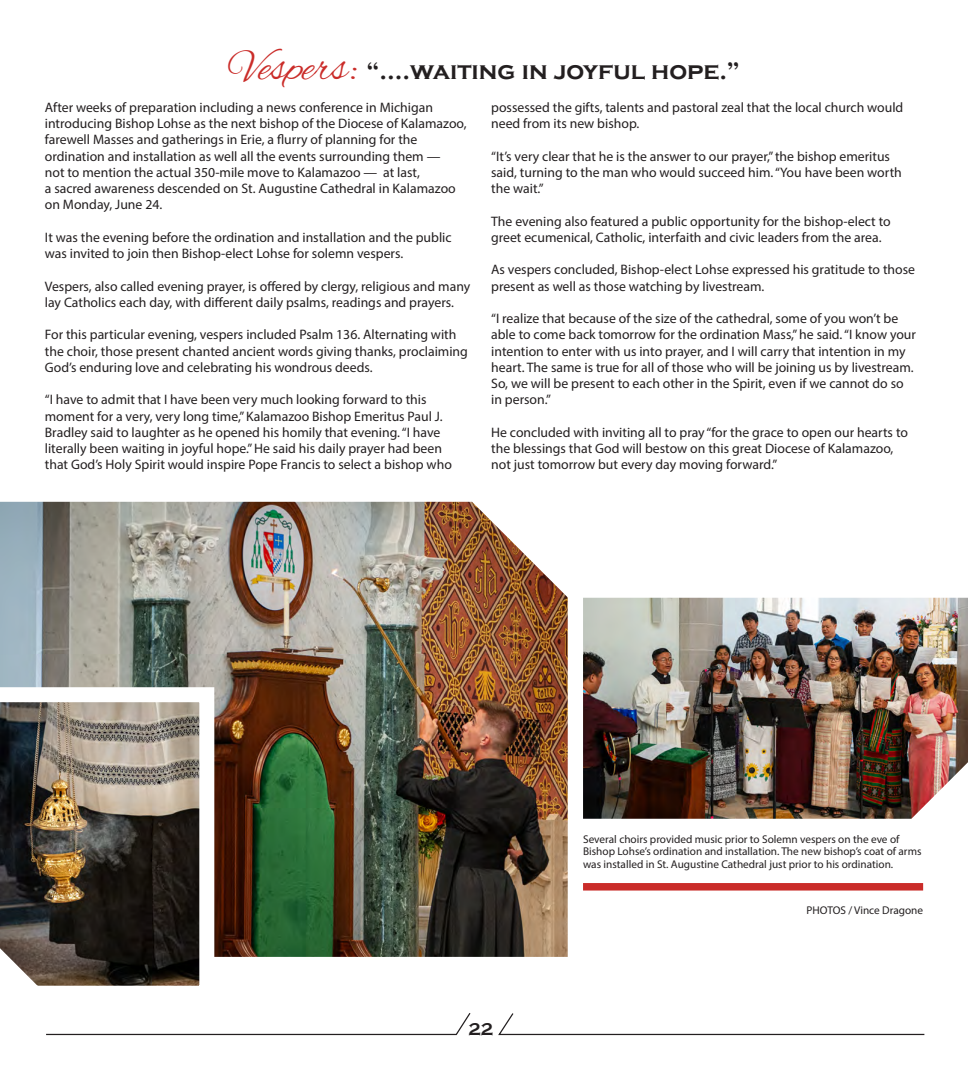
<style>
.page{position:relative;width:968px;height:1080px;background:#fff}
.page>*{position:absolute;margin:0;border:0;box-sizing:border-box;transform-origin:0 0}
.t1{font:700 25px "Copperplate Gothic";color:#231f20}
.t2{font:700 17.5px "Copperplate Gothic";color:#231f20}
.t3{font:13.75px/16.2px "Myriad Pro";color:#231f20}
.t4{font:11.25px/12.5px "Myriad Pro";color:#231f20}
.s1{font-family:"Alex Brush";font-weight:400;font-size:43.88px;color:#ca2c29}
</style>
<div class="page">
<svg style="left:46px;top:1013px;width:425px;height:23px"></svg>
<svg style="left:498px;top:1013px;width:427px;height:23px"></svg>
<img style="left:0;top:502px;width:567px;height:455px">
<div style="left:583px;top:883px;width:340px;height:8px;background:#ca2c29"></div>
<img style="left:583px;top:598px;width:385px;height:221px">
<img style="left:0;top:680px;width:222px;height:306px">
<p class="t1" style="left:229px;top:57px;width:512px"><span class="s1">Vespers:</span> “….waiting in joyful hope.”</p>
<p class="t3" style="left:491px;top:99px;width:413px">possessed the gifts, talents and pastoral zeal that the local church would need from its new bishop.</p>
<p class="t3" style="left:491px;top:148px;width:400px">“It’s very clear that he is the answer to our prayer,” the bishop emeritus</p>
<p class="t3" style="left:491px;top:164px;width:412px">said, turning to the man who would succeed him. “You have been worth</p>
<p class="t3" style="left:491px;top:180px;width:54px">the wait.”</p>
<p class="t3" style="left:491px;top:213px;width:401px">The evening also featured a public opportunity for the bishop-elect to</p>
<p class="t3" style="left:491px;top:229px;width:392px">greet ecumenical, Catholic, interfaith and civic leaders from the area.</p>
<p class="t3" style="left:491px;top:262px;width:425px">As vespers concluded, Bishop-elect Lohse expressed his gratitude to those present as well as those watching by livestream.</p>
<p class="t3" style="left:491px;top:310px;width:426px">“I realize that because of the size of the cathedral, some of you won’t be able to come back tomorrow for the ordination Mass,” he said. “I know your intention to enter with us into prayer, and I will carry that intention in my heart. The same is true for all of those who will be joining us by livestream.<br>So, we will be present to each other in the Spirit, even if we cannot do so</p>
<p class="t3" style="left:491px;top:392px;width:61px">in person.”</p>
<p class="t3" style="left:491px;top:424px;width:418px">He concluded with inviting all to pray “for the grace to open our hearts to the blessings that God will bestow on this great Diocese of Kalamazoo,</p>
<p class="t3" style="left:491px;top:457px;width:287px">not just tomorrow but every day moving forward.”</p>
<p class="t3" style="left:45px;top:99px;width:423px">After weeks of preparation including a news conference in Michigan introducing Bishop Lohse as the next bishop of the Diocese of Kalamazoo, farewell Masses and gatherings in Erie, a flurry of planning for the</p>
<p class="t3" style="left:45px;top:148px;width:397px">ordination and installation as well all the events surrounding them —</p>
<p class="t3" style="left:45px;top:164px;width:376px">not to mention the actual 350-mile move to Kalamazoo — at last,</p>
<p class="t3" style="left:45px;top:180px;width:412px">a sacred awareness descended on St. Augustine Cathedral in Kalamazoo</p>
<p class="t3" style="left:45px;top:197px;width:119px">on Monday, June 24.</p>
<p class="t3" style="left:45px;top:229px;width:408px">It was the evening before the ordination and installation and the public was invited to join then Bishop-elect Lohse for solemn vespers.</p>
<p class="t3" style="left:45px;top:278px;width:427px">Vespers, also called evening prayer, is offered by clergy, religious and many lay Catholics each day, with different daily psalms, readings and prayers.</p>
<p class="t3" style="left:45px;top:327px;width:424px">For this particular evening, vespers included Psalm 136. Alternating with the choir, those present chanted ancient words giving thanks, proclaiming<br>God’s enduring love and celebrating his wondrous deeds.</p>
<p class="t3" style="left:45px;top:392px;width:383px">“I have to admit that I have been very much looking forward to this</p>
<p class="t3" style="left:45px;top:408px;width:399px">moment for a very, very long time,” Kalamazoo Bishop Emeritus Paul J.</p>
<p class="t3" style="left:45px;top:424px;width:397px">Bradley said to laughter as he opened his homily that evening. “I have</p>
<p class="t3" style="left:45px;top:440px;width:398px">literally been waiting in joyful hope.” He said his daily prayer had been</p>
<p class="t3" style="left:45px;top:457px;width:408px">that God’s Holy Spirit would inspire Pope Francis to select a bishop who</p>
<p class="t2" style="left:468px;top:1020px;width:26px">22</p>
<p class="t4" style="left:583px;top:833px;width:340px">Several choirs provided music prior to Solemn vespers on the eve of<br>Bishop Lohse’s ordination and installation. The new bishop’s coat of arms was installed in St. Augustine Cathedral just prior to his ordination.</p>
<p class="t4" style="left:806px;top:904px;width:118px">PHOTOS / Vince Dragone</p>
</div>
